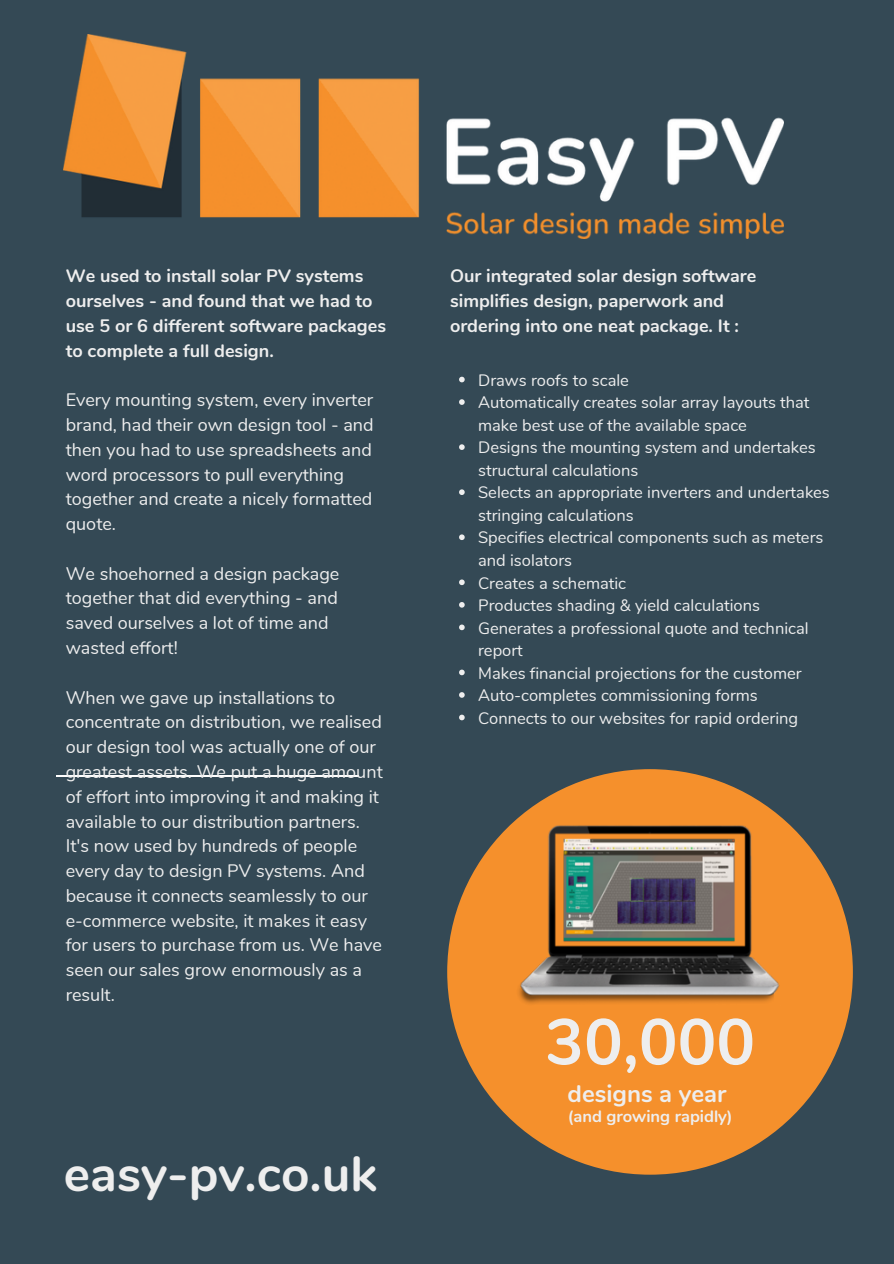
<style>
.page{position:relative;width:894px;height:1264px;background:#fff}
.page>*{position:absolute;margin:0;border:0;box-sizing:border-box;transform-origin:0 0}
.t1{font:700 64.5px "Nunito";color:#eee}
.t2{font:700 49.5px "Nunito";color:#eee}
.t3{font:700 24px "Nunito";color:#eee}
.t4{font:18px/24.8px "Nunito";color:#eee}
.t5{font:700 18px/24.8px "Nunito";color:#eee}
.t6{font:16.5px/22.5px "Nunito";color:#eee}
.t7{font:700 16.5px "Nunito";color:#eee}
</style>
<div class="page">
<div style="left:0;top:0;width:893px;height:1263px;background:#344955"></div>
<hr style="left:57px;top:775px;width:301px;height:2px;background:#fff">
<div style="left:447px;top:769px;width:405px;height:405px;background:#f5902c;border-radius:50%"></div>
<img style="left:496px;top:802px;width:320px;height:202px">
<img style="left:63px;top:34px;width:720px;height:204px">
<svg style="left:459px;top:377px;width:5px;height:5px"></svg>
<svg style="left:459px;top:399px;width:5px;height:6px"></svg>
<svg style="left:459px;top:444px;width:5px;height:6px"></svg>
<svg style="left:459px;top:489px;width:5px;height:6px"></svg>
<svg style="left:459px;top:534px;width:5px;height:6px"></svg>
<svg style="left:459px;top:579px;width:5px;height:6px"></svg>
<svg style="left:459px;top:602px;width:5px;height:5px"></svg>
<svg style="left:459px;top:624px;width:5px;height:6px"></svg>
<svg style="left:459px;top:669px;width:5px;height:6px"></svg>
<svg style="left:459px;top:692px;width:5px;height:5px"></svg>
<svg style="left:459px;top:714px;width:5px;height:6px"></svg>
<p class="t5" style="left:66px;top:264px;width:322px">We used to install solar PV systems ourselves - and found that we had to use 5 or 6 different software packages to complete a full design.</p>
<p class="t4" style="left:66px;top:388px;width:309px">Every mounting system, every inverter brand, had their own design tool - and then you had to use spreadsheets and word processors to pull everything together and create a nicely formatted quote.</p>
<p class="t4" style="left:66px;top:561px;width:275px">We shoehorned a design package together that did everything - and saved ourselves a lot of time and wasted effort!</p>
<p class="t4" style="left:66px;top:685px;width:318px">When we gave up installations to concentrate on distribution, we realised our design tool was actually one of our greatest assets. We put a huge amount of effort into improving it and making it available to our distribution partners.<br>It's now used by hundreds of people every day to design PV systems. And because it connects seamlessly to our e-commerce website, it makes it easy for users to purchase from us. We have seen our sales grow enormously as a result.</p>
<p class="t2" style="left:64px;top:1140px;width:314px">easy-pv.co.uk</p>
<p class="t5" style="left:450px;top:264px;width:308px">Our integrated solar design software simplifies design, paperwork and ordering into one neat package. It :</p>
<p class="t6" style="left:478px;top:369px;width:152px">Draws roofs to scale</p>
<p class="t6" style="left:478px;top:391px;width:333px">Automatically creates solar array layouts that make best use of the available space</p>
<p class="t6" style="left:478px;top:436px;width:339px">Designs the mounting system and undertakes structural calculations</p>
<p class="t6" style="left:478px;top:481px;width:353px">Selects an appropriate inverters and undertakes stringing calculations</p>
<p class="t6" style="left:478px;top:527px;width:347px">Specifies electrical components such as meters and isolators</p>
<p class="t6" style="left:478px;top:572px;width:149px">Creates a schematic</p>
<p class="t6" style="left:478px;top:594px;width:283px">Productes shading &amp; yield calculations</p>
<p class="t6" style="left:478px;top:617px;width:332px">Generates a professional quote and technical report</p>
<p class="t6" style="left:478px;top:662px;width:325px">Makes financial projections for the customer</p>
<p class="t6" style="left:478px;top:684px;width:281px">Auto-completes commissioning forms</p>
<p class="t6" style="left:478px;top:707px;width:321px">Connects to our websites for rapid ordering</p>
<p class="t1" style="left:545px;top:999px;width:211px">30,000</p>
<p class="t3" style="left:567px;top:1077px;width:160px">designs a year</p>
<p class="t7" style="left:567px;top:1105px;width:166px">(and growing rapidly)</p>
</div>
